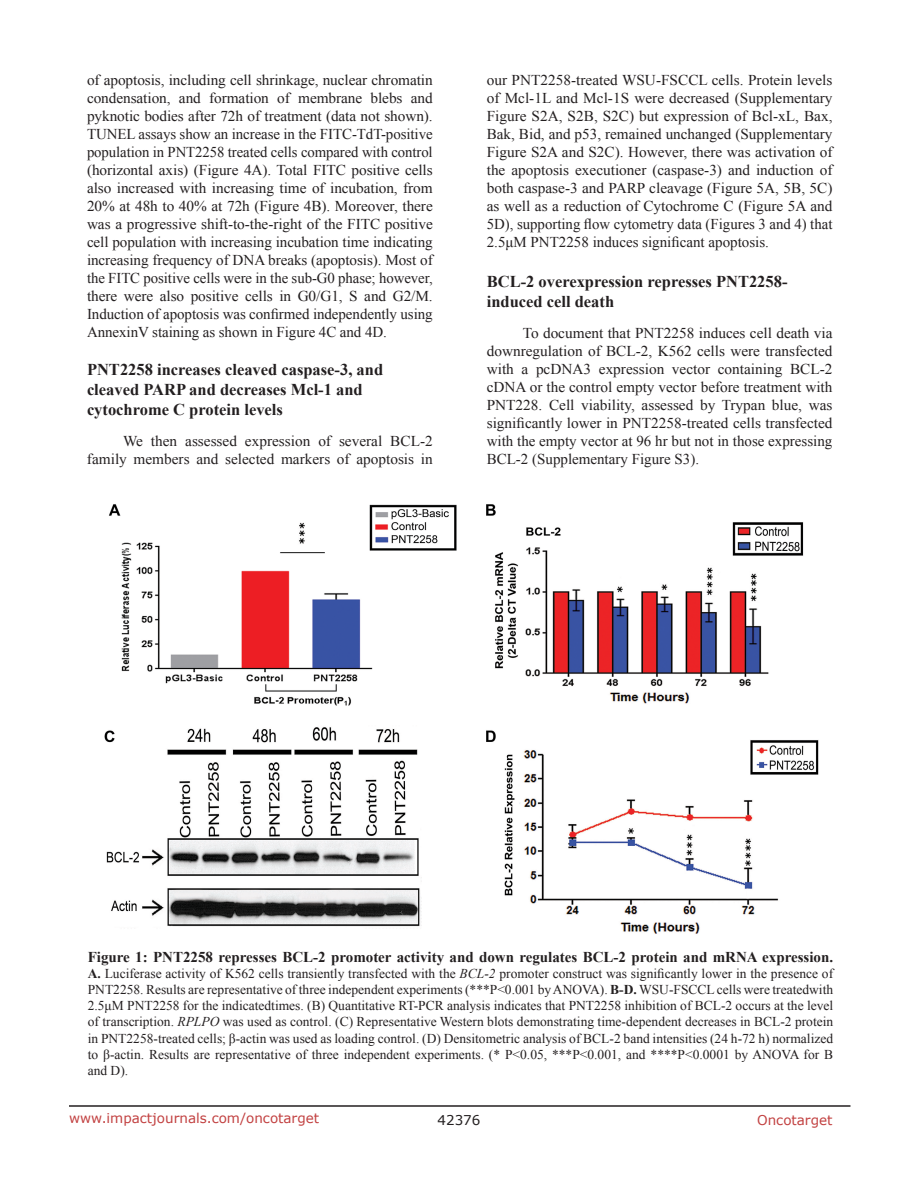
<style>
.page{position:relative;width:918px;height:1188px;background:#fff}
.page>*{position:absolute;margin:0;border:0;box-sizing:border-box;transform-origin:0 0}
.t1{font:700 16.5px/19.8px "Times New Roman";color:#231f20}
.t2{font:15px/18px "Times New Roman";color:#231f20;text-align:justify}
.t3{font:700 15px "Times New Roman";color:#231f20}
.t4{font:13.5px/16.2px "Times New Roman";color:#231f20;text-align:justify}
.t5{font:13.5px "Verdana";color:#c24141}
.t6{font:13.5px "Verdana";color:#231f20}
.s1{font-weight:700}
.s2{font-style:italic}
</style>
<div class="page">
<hr style="left:69px;top:1105px;width:781px;height:2px;background:#231f20">
<img style="left:104px;top:504px;width:715px;height:430px">
<p class="t2" style="left:87px;top:71px;width:347px">of apoptosis, including cell shrinkage, nuclear chromatin condensation, and formation of membrane blebs and pyknotic bodies after 72h of treatment (data not shown).<br>TUNEL assays show an increase in the FITC-TdT-positive population in PNT2258 treated cells compared with control (horizontal axis) (Figure 4A). Total FITC positive cells also increased with increasing time of incubation, from 20% at 48h to 40% at 72h (Figure 4B). Moreover, there was a progressive shift-to-the-right of the FITC positive cell population with increasing incubation time indicating increasing frequency of DNA breaks (apoptosis). Most of the FITC positive cells were in the sub-G0 phase; however, there were also positive cells in G0/G1, S and G2/M.<br>Induction of apoptosis was confirmed independently using AnnexinV staining as shown in Figure 4C and 4D.</p>
<p class="t1" style="left:87px;top:359px;width:298px">PNT2258 increases cleaved caspase-3, and cleaved PARP and decreases Mcl-1 and cytochrome C protein levels</p>
<p class="t2" style="left:87px;top:432px;width:347px;text-align:right">We then assessed expression of several BCL-2 family members and selected markers of apoptosis in</p>
<p class="t2" style="left:487px;top:71px;width:347px">our PNT2258-treated WSU-FSCCL cells. Protein levels of Mcl-1L and Mcl-1S were decreased (Supplementary Figure S2A, S2B, S2C) but expression of Bcl-xL, Bax, Bak, Bid, and p53, remained unchanged (Supplementary Figure S2A and S2C). However, there was activation of the apoptosis executioner (caspase-3) and induction of both caspase-3 and PARP cleavage (Figure 5A, 5B, 5C) as well as a reduction of Cytochrome C (Figure 5A and 5D), supporting flow cytometry data (Figures 3 and 4) that 2.5μM PNT2258 induces significant apoptosis.</p>
<p class="t1" style="left:487px;top:271px;width:302px">BCL-2 overexpression represses PNT2258- induced cell death</p>
<p class="t2" style="left:487px;top:324px;width:347px;text-indent:36px">To document that PNT2258 induces cell death via downregulation of BCL-2, K562 cells were transfected with a pcDNA3 expression vector containing BCL-2 cDNA or the control empty vector before treatment with PNT228. Cell viability, assessed by Trypan blue, was significantly lower in PNT2258-treated cells transfected with the empty vector at 96 hr but not in those expressing BCL-2 (Supplementary Figure S3).</p>
<p class="t3" style="left:88px;top:946px;width:747px">Figure 1: PNT2258 represses BCL-2 promoter activity and down regulates BCL-2 protein and mRNA expression.</p>
<p class="t4" style="left:88px;top:965px;width:747px"><span class="s1">A.</span> Luciferase activity of K562 cells transiently transfected with the <span class="s2">BCL-2</span> promoter construct was significantly lower in the presence of PNT2258. Results are representative of three independent experiments (***P&lt;0.001 by ANOVA). <span class="s1">B-D.</span> WSU-FSCCL cells were treatedwith 2.5μM PNT2258 for the indicatedtimes. (B) Quantitative RT-PCR analysis indicates that PNT2258 inhibition of BCL-2 occurs at the level of transcription. <span class="s2">RPLPO</span> was used as control. (C) Representative Western blots demonstrating time-dependent decreases in BCL-2 protein in PNT2258-treated cells; β-actin was used as loading control. (D) Densitometric analysis of BCL-2 band intensities (24 h-72 h) normalized to β-actin. Results are representative of three independent experiments. (* P&lt;0.05, ***P&lt;0.001, and ****P&lt;0.0001 by ANOVA for B and D).</p>
<p class="t5" style="left:69px;top:1109px;width:252px">www.impactjournals.com/oncotarget</p>
<p class="t6" style="left:438px;top:1111px;width:44px">42376</p>
<p class="t5" style="left:757px;top:1111px;width:77px">Oncotarget</p>
</div>
